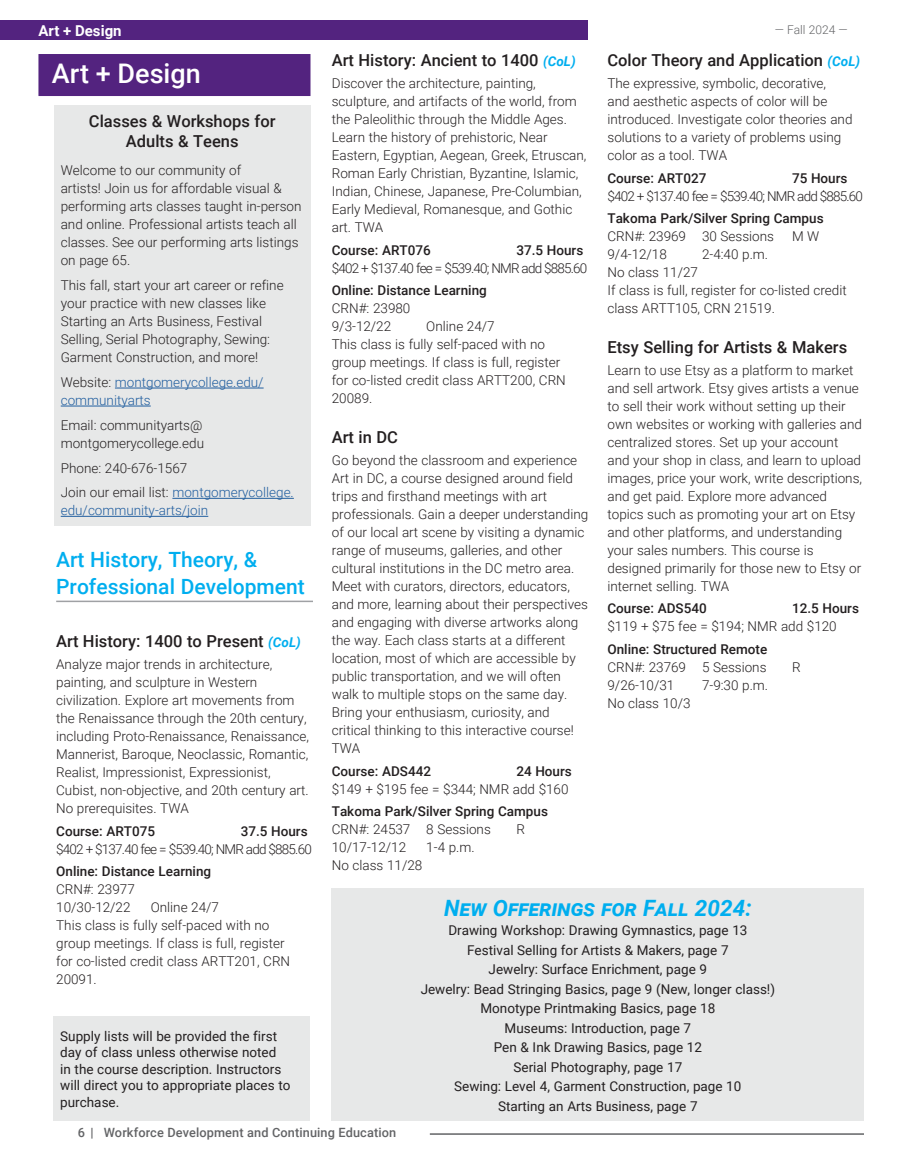
<style>
.page{position:relative;width:918px;height:1175px;background:#fff}
.page>*{position:absolute;margin:0;border:0;box-sizing:border-box;transform-origin:0 0}
.t1{font:500 27px "Roboto";color:#fff}
.t2{font:italic 700 22.5px "Roboto";color:#00aeef}
.t3{font:500 21px/27px "Roboto";color:#00aeef}
.t4{font:500 16.5px/19.8px "Roboto";color:#231f20;text-align:center}
.t5{font:700 15px "Roboto";color:#fff}
.t6{font:300 13.5px/18px "Roboto";color:#231f20}
.t7{font:13.5px/19.5px "Roboto";color:#231f20}
.t8{font:500 13.5px "Roboto";color:#231f20}
.t9{font:300 13.5px "Roboto";letter-spacing:-.06em;color:#231f20}
.t10{font:300 13.5px/18px "Roboto";color:#215e9f}
.t11{font:500 12.75px "Roboto";letter-spacing:.01em;color:#636466}
.t12{font:300 12px "Roboto";color:#636466}
.s1{color:#231f20}
.s2{color:#215e9f}
.s3{font-weight:700;font-style:italic;font-size:13.5px;color:#00aeef}
</style>
<div class="page">
<hr style="left:430px;top:1133px;width:434px;height:1px;background:#636466">
<div style="left:0;top:21px;width:588px;height:19px;background:#53237f"></div>
<div style="left:38px;top:54px;width:272px;height:42px;background:#53237f"></div>
<div style="left:54px;top:105px;width:256px;height:420px;background:#e7e8e8"></div>
<hr style="left:115px;top:388px;width:149px;height:1px;background:#215e9f">
<hr style="left:61px;top:406px;width:90px;height:1px;background:#215e9f">
<hr style="left:172px;top:498px;width:122px;height:1px;background:#215e9f">
<hr style="left:61px;top:516px;width:147px;height:1px;background:#215e9f">
<hr style="left:56px;top:600px;width:257px;height:2px;background:#9fa1a4">
<div style="left:54px;top:1016px;width:256px;height:104px;background:#e7e8e8"></div>
<div style="left:332px;top:888px;width:532px;height:232px;background:#e7e8e8"></div>
<p class="t5" style="left:38px;top:20px;width:85px">Art + Design</p>
<h1 class="t1" style="left:52px;top:54px;width:150px">Art + Design</h1>
<p class="t4" style="left:89px;top:111px;width:188px">Classes &amp; Workshops for<br>Adults &amp; Teens</p>
<p class="t6" style="left:61px;top:161px;width:242px">Welcome to our community of<br>artists! Join us for affordable visual &amp; performing arts classes taught in-person and online. Professional artists teach all classes. See our performing arts listings on page 65.</p>
<p class="t6" style="left:61px;top:276px;width:224px">This fall, start your art career or refine your practice with new classes like Starting an Arts Business, Festival Selling, Serial Photography, Sewing:<br>Garment Construction, and more!</p>
<p class="t10" style="left:61px;top:373px;width:204px"><span class="s1">Website:</span> montgomerycollege.edu/ communityarts</p>
<p class="t6" style="left:61px;top:415px;width:145px">Email: communityarts@ montgomerycollege.edu</p>
<p class="t6" style="left:61px;top:455px;width:235px;line-height:24.8px">Phone: 240-676-1567<br>Join our email list: <span class="s2">montgomerycollege.</span></p>
<p class="t10" style="left:61px;top:501px;width:149px">edu/community-arts/join</p>
<h3 class="t3" style="left:56px;top:545px;width:250px">Art History, Theory, &amp;<br>Professional Development</h3>
<p class="t4" style="left:56px;top:631px;width:246px">Art History: 1400 to Present <span class="s3">(CoL)</span></p>
<p class="t6" style="left:56px;top:654px;width:254px">Analyze major trends in architecture, painting, and sculpture in Western civilization. Explore art movements from the Renaissance through the 20th century, including Proto-Renaissance, Renaissance, Mannerist, Baroque, Neoclassic, Romantic, Realist, Impressionist, Expressionist, Cubist, non-objective, and 20th century art.<br>No prerequisites. TWA</p>
<p class="t8" style="left:56px;top:821px;width:100px">Course: ART075</p>
<p class="t8" style="left:241px;top:821px;width:68px">37.5 Hours</p>
<p class="t9" style="left:56px;top:839px;width:257px">$402 + $137.40 fee = $539.40; NMR add $885.60</p>
<p class="t8" style="left:56px;top:862px;width:157px">Online: Distance Learning</p>
<p class="t6" style="left:56px;top:880px;width:80px">CRN#: 23977<br>10/30-12/22</p>
<p class="t6" style="left:56px;top:898px;width:235px;text-indent:94px">Online 24/7<br>This class is fully self-paced with no group meetings. If class is full, register for co-listed credit class ARTT201, CRN<br>20091.</p>
<p class="t7" style="left:60px;top:1027px;width:232px;line-height:16.5px">Supply lists will be provided the first day of class unless otherwise noted<br>in the course description. Instructors will direct you to appropriate places to purchase.</p>
<p class="t4" style="left:332px;top:50px;width:245px">Art History: Ancient to 1400 <span class="s3">(CoL)</span></p>
<p class="t6" style="left:332px;top:74px;width:256px">Discover the architecture, painting, sculpture, and artifacts of the world, from the Paleolithic through the Middle Ages.<br>Learn the history of prehistoric, Near Eastern, Egyptian, Aegean, Greek, Etruscan, Roman Early Christian, Byzantine, Islamic, Indian, Chinese, Japanese, Pre-Columbian, Early Medieval, Romanesque, and Gothic art. TWA</p>
<p class="t8" style="left:332px;top:240px;width:100px">Course: ART076</p>
<p class="t8" style="left:516px;top:240px;width:68px">37.5 Hours</p>
<p class="t9" style="left:332px;top:258px;width:257px">$402 + $137.40 fee = $539.40; NMR add $885.60</p>
<p class="t8" style="left:332px;top:281px;width:157px">Online: Distance Learning</p>
<p class="t6" style="left:332px;top:299px;width:80px">CRN#: 23980<br>9/3-12/22</p>
<p class="t6" style="left:332px;top:317px;width:235px;text-indent:94px">Online 24/7<br>This class is fully self-paced with no group meetings. If class is full, register for co-listed credit class ARTT200, CRN<br>20089.</p>
<p class="t4" style="left:332px;top:427px;width:68px">Art in DC</p>
<p class="t6" style="left:332px;top:450px;width:258px">Go beyond the classroom and experience Art in DC, a course designed around field trips and firsthand meetings with art professionals. Gain a deeper understanding of our local art scene by visiting a dynamic range of museums, galleries, and other cultural institutions in the DC metro area.<br>Meet with curators, directors, educators, and more, learning about their perspectives and engaging with diverse artworks along the way. Each class starts at a different location, most of which are accessible by public transportation, and we will often walk to multiple stops on the same day.<br>Bring your enthusiasm, curiosity, and critical thinking to this interactive course!<br>TWA</p>
<p class="t8" style="left:332px;top:761px;width:101px">Course: ADS442</p>
<p class="t8" style="left:516px;top:761px;width:57px">24 Hours</p>
<p class="t6" style="left:332px;top:779px;width:238px">$149 + $195 fee = $344; NMR add $160</p>
<p class="t8" style="left:332px;top:802px;width:218px">Takoma Park/Silver Spring Campus</p>
<p class="t6" style="left:332px;top:820px;width:161px">CRN#: 24537 8 Sessions</p>
<p class="t6" style="left:516px;top:820px;width:10px">R</p>
<p class="t6" style="left:332px;top:838px;width:76px">10/17-12/12</p>
<p class="t6" style="left:426px;top:838px;width:50px">1-4 p.m.</p>
<p class="t6" style="left:332px;top:856px;width:92px">No class 11/28</p>
<p class="t12" style="left:775px;top:21px;width:75px">— Fall 2024 —</p>
<p class="t4" style="left:608px;top:50px;width:254px">Color Theory and Application <span class="s3">(CoL)</span></p>
<p class="t6" style="left:608px;top:74px;width:247px">The expressive, symbolic, decorative,<br>and aesthetic aspects of color will be introduced. Investigate color theories and solutions to a variety of problems using color as a tool. TWA</p>
<p class="t8" style="left:608px;top:168px;width:100px">Course: ART027</p>
<p class="t8" style="left:792px;top:168px;width:57px">75 Hours</p>
<p class="t9" style="left:608px;top:186px;width:257px">$402 + $137.40 fee = $539.40; NMR add $885.60</p>
<p class="t8" style="left:608px;top:209px;width:218px">Takoma Park/Silver Spring Campus</p>
<p class="t6" style="left:608px;top:227px;width:168px">CRN#: 23969 30 Sessions</p>
<p class="t6" style="left:792px;top:227px;width:29px">M W</p>
<p class="t6" style="left:608px;top:245px;width:61px">9/4-12/18</p>
<p class="t6" style="left:702px;top:245px;width:68px">2-4:40 p.m.</p>
<p class="t6" style="left:608px;top:263px;width:241px">No class 11/27<br>If class is full, register for co-listed credit class ARTT105, CRN 21519.</p>
<p class="t4" style="left:608px;top:337px;width:241px">Etsy Selling for Artists &amp; Makers</p>
<p class="t6" style="left:608px;top:360px;width:256px">Learn to use Etsy as a platform to market and sell artwork. Etsy gives artists a venue to sell their work without setting up their own websites or working with galleries and centralized stores. Set up your account and your shop in class, and learn to upload images, price your work, write descriptions, and get paid. Explore more advanced topics such as promoting your art on Etsy and other platforms, and understanding your sales numbers. This course is designed primarily for those new to Etsy or internet selling. TWA</p>
<p class="t8" style="left:608px;top:599px;width:101px">Course: ADS540</p>
<p class="t8" style="left:792px;top:599px;width:68px">12.5 Hours</p>
<p class="t6" style="left:608px;top:617px;width:231px">$119 + $75 fee = $194; NMR add $120</p>
<p class="t8" style="left:608px;top:640px;width:161px">Online: Structured Remote</p>
<p class="t6" style="left:608px;top:658px;width:161px">CRN#: 23769 5 Sessions</p>
<p class="t6" style="left:792px;top:658px;width:10px">R</p>
<p class="t6" style="left:608px;top:676px;width:68px">9/26-10/31</p>
<p class="t6" style="left:702px;top:676px;width:68px">7-9:30 p.m.</p>
<p class="t6" style="left:608px;top:694px;width:85px">No class 10/3</p>
<h2 class="t2" style="left:444px;top:891px;width:309px">New Offerings for Fall 2024:</h2>
<p class="t7" style="left:421px;top:920px;width:356px;text-align:center">Drawing Workshop: Drawing Gymnastics, page 13<br>Festival Selling for Artists &amp; Makers, page 7<br>Jewelry: Surface Enrichment, page 9<br>Jewelry: Bead Stringing Basics, page 9 (New, longer class!)<br>Monotype Printmaking Basics, page 18<br>Museums: Introduction, page 7<br>Pen &amp; Ink Drawing Basics, page 12<br>Serial Photography, page 17<br>Sewing: Level 4, Garment Construction, page 10<br>Starting an Arts Business, page 7</p>
<p class="t11" style="left:78px;top:1123px;width:320px">6 | Workforce Development and Continuing Education</p>
</div>
